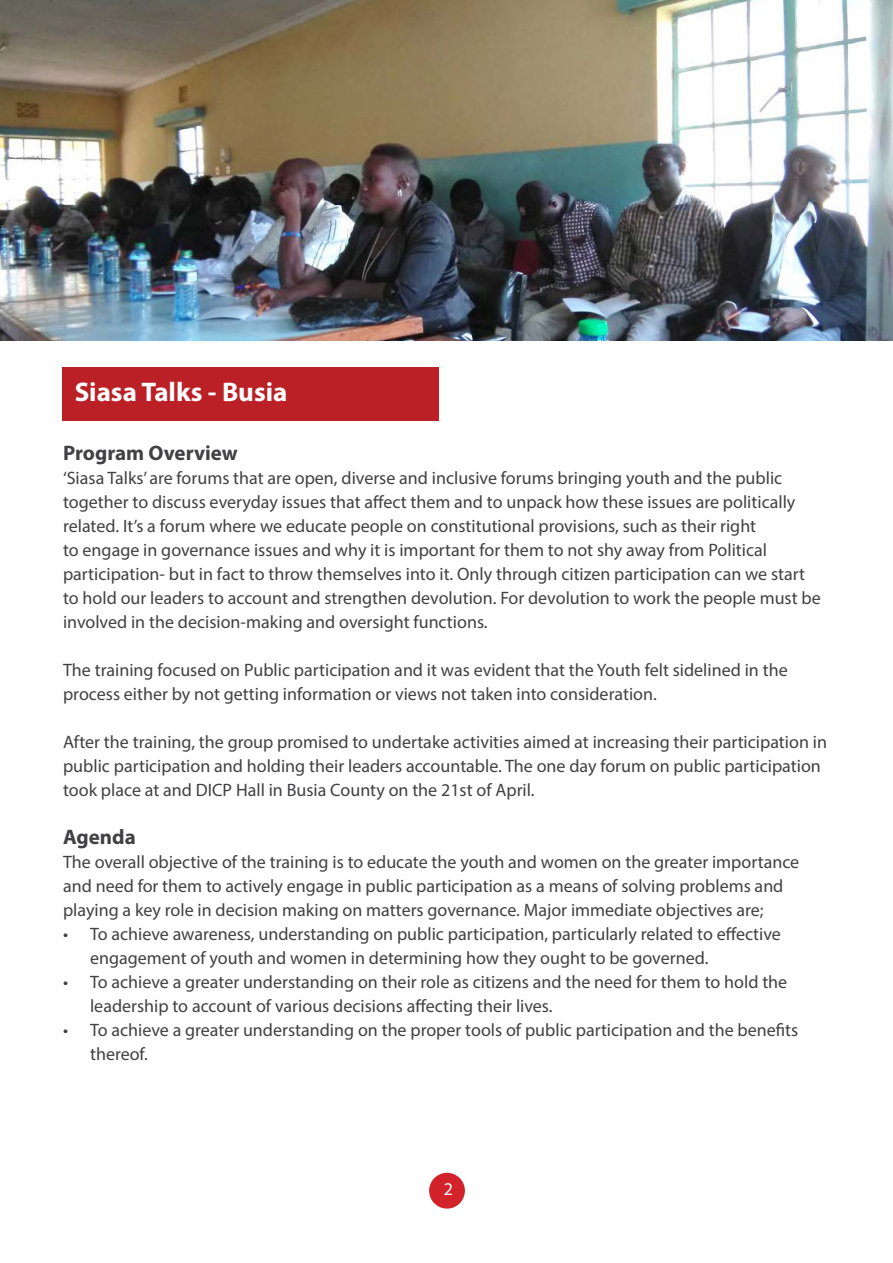
<style>
.page{position:relative;width:893px;height:1263px;background:#fff}
.page>*{position:absolute;margin:0;border:0;box-sizing:border-box;transform-origin:0 0}
.t1{font:700 27px "Myriad Pro";color:#fff}
.t2{font:700 21px "Myriad Pro";color:#414042}
.t3{font:18px/24px "Myriad Pro";color:#414042}
.t4{font:18px "Myriad Pro";color:#fff}
</style>
<div class="page">
<div style="left:429px;top:1173px;width:36px;height:35px;background:#d2232a;border-radius:50%"></div>
<div style="left:62px;top:367px;width:377px;height:54px;background:#ba2025"></div>
<img style="left:0;top:0;width:893px;height:341px">
<h1 class="t1" style="left:75px;top:374px;width:214px">Siasa Talks - Busia</h1>
<p class="t2" style="left:63px;top:439px;width:176px">Program Overview</p>
<p class="t3" style="left:63px;top:466px;width:759px">‘Siasa Talks’ are forums that are open, diverse and inclusive forums bringing youth and the public together to discuss everyday issues that affect them and to unpack how these issues are politically related. It’s a forum where we educate people on constitutional provisions, such as their right<br>to engage in governance issues and why it is important for them to not shy away from Political participation- but in fact to throw themselves into it. Only through citizen participation can we start to hold our leaders to account and strengthen devolution. For devolution to work the people must be involved in the decision-making and oversight functions.</p>
<p class="t3" style="left:63px;top:658px;width:726px">The training focused on Public participation and it was evident that the Youth felt sidelined in the process either by not getting information or views not taken into consideration.</p>
<p class="t3" style="left:63px;top:730px;width:765px">After the training, the group promised to undertake activities aimed at increasing their participation in public participation and holding their leaders accountable. The one day forum on public participation took place at and DICP Hall in Busia County on the 21st of April.</p>
<p class="t2" style="left:63px;top:823px;width:74px">Agenda</p>
<p class="t3" style="left:63px;top:850px;width:738px">The overall objective of the training is to educate the youth and women on the greater importance and need for them to actively engage in public participation as a means of solving problems and playing a key role in decision making on matters governance. Major immediate objectives are;</p>
<p class="t3" style="left:90px;top:922px;width:692px;text-indent:-27px">• To achieve awareness, understanding on public participation, particularly related to effective engagement of youth and women in determining how they ought to be governed.</p>
<p class="t3" style="left:90px;top:970px;width:699px;text-indent:-27px">• To achieve a greater understanding on their role as citizens and the need for them to hold the leadership to account of various decisions affecting their lives.</p>
<p class="t3" style="left:90px;top:1018px;width:710px;text-indent:-27px">• To achieve a greater understanding on the proper tools of public participation and the benefits thereof.</p>
<p class="t4" style="left:444px;top:1178px;width:11px">2</p>
</div>
